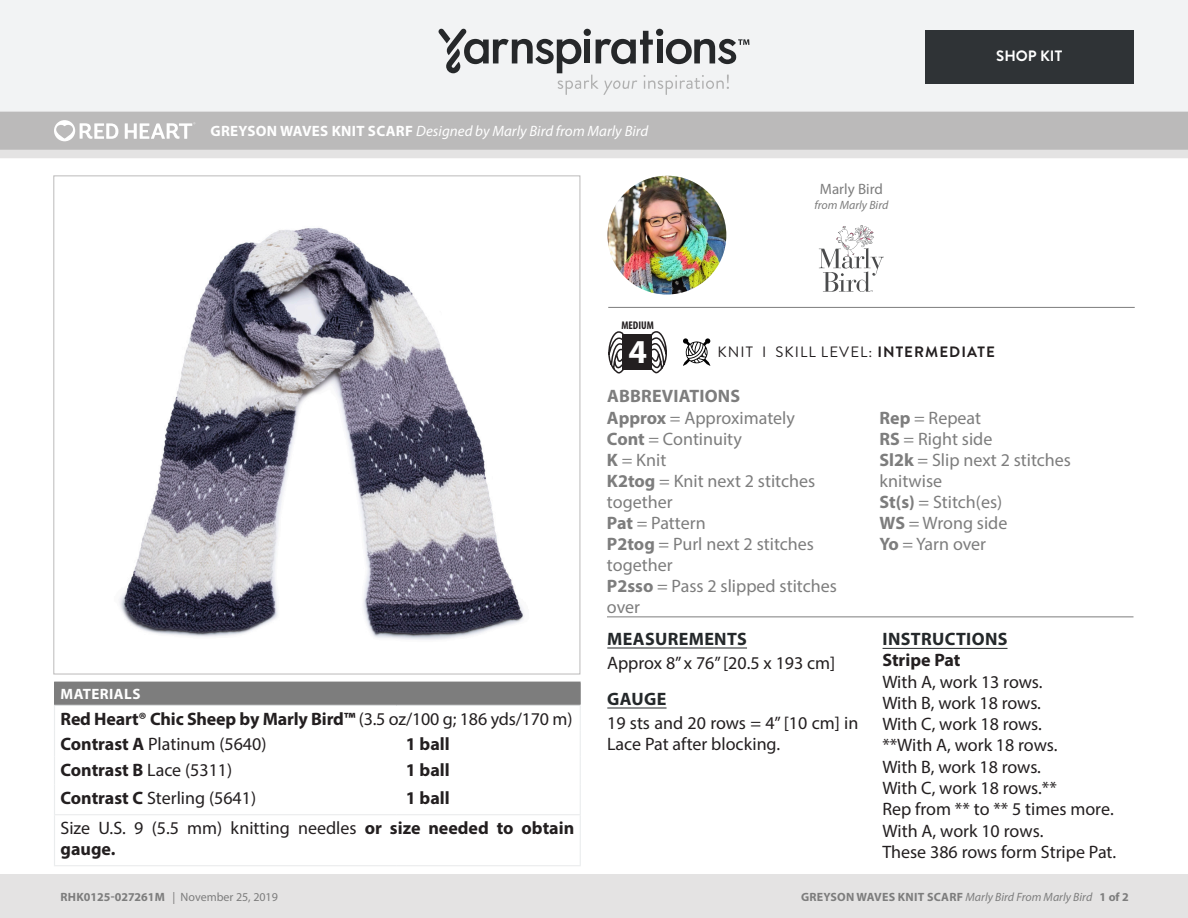
<style>
.page{position:relative;width:1188px;height:918px;background:#fff}
.page>*{position:absolute;margin:0;border:0;box-sizing:border-box;transform-origin:0 0}
.t1{font:700 33.6px "Myriad Pro";color:#fff}
.Abbreviations_-_With{font:18px/21px "Myriad Pro";color:#7d7d7d}
.Body_-__Color_coded{font:18px/21.3px "Myriad Pro";color:#231f20}
.Body_-__With_auto_st{font:18px/21px "Myriad Pro";color:#231f20}
.Material_-__Colors_i{font:18px "Myriad Pro";color:#231f20}
.Materials_-_Needle{font:18px/21px "Myriad Pro";color:#231f20}
.Materials_-_Brand{font:700 18px "Myriad Pro";letter-spacing:-.01em;color:#231f20}
.Body_-_HEADERS_-_Und{font:700 18px "Myriad Pro";letter-spacing:.02em;color:#24282a}
.Material_-__Colors_i-2{font:700 18px "Myriad Pro";color:#231f20}
.Abbreviations_-__Hea{font:700 18px "Myriad Pro";letter-spacing:.01em;color:#7d7d7d}
.t2{font:italic 15px "Myriad Pro";color:#fff}
.t3{font:15px "Brandon Grotesque";letter-spacing:.07em;color:#231f20}
.t4{font:15px "Myriad Pro";color:#7d7d7d}
.Materials_-__Header{font:700 15px "Myriad Pro";letter-spacing:.03em;color:#fff}
.t5{font:700 15px "Brandon Grotesque";color:#fff}
.t6{font:700 12px "Myriad Pro";letter-spacing:.02em;color:#7d7d7d}
.t7{font:12px "Myriad Pro";color:#7d7d7d}
.t8{font:italic 12px "Myriad Pro";color:#7d7d7d}
.t9{font:700 condensed 11.25px "Myriad Pro";color:#231f20}
.s1{font-weight:700;font-style:normal}
.s2{font-weight:700}
.s3{font-weight:400}
.s4{font-weight:700;color:#24282a}
.s5{font-weight:400;font-style:italic}
</style>
<div class="page">
<div style="left:0;top:150px;width:1188px;height:8px;background:#e4e3e3"></div>
<div style="left:0;top:112px;width:1188px;height:38px;background:#bbbaba"></div>
<div style="left:0;top:0;width:1188px;height:112px;background:#f2f3f4"></div>
<svg style="left:438px;top:29px;width:311px;height:66px"></svg>
<div style="left:0;top:875px;width:1188px;height:43px;background:#e4e3e3"></div>
<svg style="left:819px;top:225px;width:65px;height:67px"></svg>
<img style="left:608px;top:176px;width:118px;height:119px;border-radius:59px">
<svg style="left:54px;top:120px;width:64px;height:21px"></svg>
<svg style="left:125px;top:122px;width:70px;height:17px"></svg>
<svg style="left:683px;top:338px;width:27px;height:28px"></svg>
<svg style="left:608px;top:331px;width:16px;height:43px"></svg>
<svg style="left:651px;top:331px;width:16px;height:43px"></svg>
<div style="left:622px;top:334px;width:30px;height:36px;background:#231f20"></div>
<hr style="left:608px;top:307px;width:527px;height:1px;background:#7d7d7d">
<div style="left:925px;top:30px;width:209px;height:54px;background:#2f3336"></div>
<hr style="left:607px;top:616px;width:527px;height:1px;background:#7d7d7d">
<hr style="left:607px;top:648px;width:140px;height:1px;background:#24282a">
<hr style="left:607px;top:708px;width:60px;height:1px;background:#24282a">
<img style="left:119px;top:228px;width:405px;height:412px">
<div style="left:55px;top:682px;width:525px;height:23px;background:#7d7d7d"></div>
<hr style="left:54px;top:705px;width:342px;height:1px;background:#eaeced">
<hr style="left:396px;top:705px;width:185px;height:1px;background:#eaeced">
<svg style="left:54px;top:682px;width:1px;height:102px"></svg>
<svg style="left:580px;top:682px;width:1px;height:102px"></svg>
<hr style="left:54px;top:784px;width:1px;height:30px;background:#eaeced">
<hr style="left:580px;top:784px;width:1px;height:30px;background:#eaeced">
<hr style="left:54px;top:814px;width:342px;height:1px;background:#eaeced">
<hr style="left:54px;top:815px;width:1px;height:50px;background:#eaeced">
<hr style="left:396px;top:814px;width:185px;height:1px;background:#eaeced">
<hr style="left:580px;top:815px;width:1px;height:50px;background:#eaeced">
<hr style="left:54px;top:865px;width:342px;height:1px;background:#eaeced">
<hr style="left:396px;top:865px;width:185px;height:1px;background:#eaeced">
<hr style="left:883px;top:648px;width:125px;height:1px;background:#24282a">
<p class="t2" style="left:211px;top:122px;width:439px"><span class="s1">GREYSON WAVES KNIT SCARF</span> Designed by Marly Bird from Marly Bird</p>
<p class="t4" style="left:820px;top:180px;width:64px">Marly Bird</p>
<p class="t8" style="left:814px;top:198px;width:75px">from Marly Bird</p>
<p class="t5" style="left:996px;top:46px;width:67px">SHOP KIT</p>
<p class="t9" style="left:621px;top:318px;width:34px">MEDIUM</p>
<h1 class="t1" style="left:629px;top:330px;width:20px">4</h1>
<p class="t3" style="left:717px;top:341px;width:279px">KNIT I SKILL LEVEL: <span class="s2">INTERMEDIATE</span></p>
<p class="Materials_-__Header" style="left:61px;top:685px;width:81px">MATERIALS</p>
<p class="Materials_-_Brand" style="left:61px;top:707px;width:513px">Red Heart® Chic Sheep by Marly Bird™ <span class="s3">(3.5 oz/100 g; 186 yds/170 m)</span></p>
<p class="Material_-__Colors_i" style="left:61px;top:733px;width:208px"><span class="s2">Contrast A</span> Platinum (5640)</p>
<p class="Material_-__Colors_i-2" style="left:406px;top:733px;width:45px">1 ball</p>
<p class="Material_-__Colors_i" style="left:61px;top:759px;width:173px"><span class="s2">Contrast B</span> Lace (5311)</p>
<p class="Material_-__Colors_i-2" style="left:406px;top:758px;width:45px">1 ball</p>
<p class="Material_-__Colors_i" style="left:61px;top:787px;width:197px"><span class="s2">Contrast C</span> Sterling (5641)</p>
<p class="Material_-__Colors_i-2" style="left:406px;top:786px;width:45px">1 ball</p>
<p class="Materials_-_Needle" style="left:61px;top:817px;width:515px">Size U.S. 9 (5.5 mm) knitting needles <span class="s2">or size needed to obtain gauge.</span></p>
<p class="Abbreviations_-__Hea" style="left:607px;top:385px;width:135px">ABBREVIATIONS</p>
<p class="Abbreviations_-_With" style="left:607px;top:407px;width:189px"><span class="s2">Approx</span> = Approximately</p>
<p class="Abbreviations_-_With" style="left:607px;top:428px;width:136px"><span class="s2">Cont</span> = Continuity</p>
<p class="Abbreviations_-_With" style="left:607px;top:449px;width:61px"><span class="s2">K</span> = Knit</p>
<p class="Abbreviations_-_With" style="left:607px;top:470px;width:210px"><span class="s2">K2tog</span> = Knit next 2 stitches together</p>
<p class="Abbreviations_-_With" style="left:607px;top:512px;width:100px"><span class="s2">Pat</span> = Pattern</p>
<p class="Abbreviations_-_With" style="left:607px;top:533px;width:209px"><span class="s2">P2tog</span> = Purl next 2 stitches together</p>
<p class="Abbreviations_-_With" style="left:607px;top:575px;width:231px"><span class="s2">P2sso</span> = Pass 2 slipped stitches</p>
<p class="Abbreviations_-_With" style="left:607px;top:596px;width:35px">over</p>
<p class="Body_-_HEADERS_-_Und" style="left:607px;top:627px;width:141px">MEASUREMENTS</p>
<p class="Body_-__With_auto_st" style="left:607px;top:652px;width:230px">Approx 8” x 76” [20.5 x 193 cm]</p>
<p class="Body_-_HEADERS_-_Und" style="left:607px;top:687px;width:61px">GAUGE</p>
<p class="Body_-__With_auto_st" style="left:607px;top:712px;width:253px">19 sts and 20 rows = 4” [10 cm] in<br>Lace Pat after blocking.</p>
<p class="Abbreviations_-_With" style="left:880px;top:407px;width:103px"><span class="s2">Rep</span> = Repeat</p>
<p class="Abbreviations_-_With" style="left:880px;top:428px;width:114px"><span class="s2">RS</span> = Right side</p>
<p class="Abbreviations_-_With" style="left:880px;top:449px;width:193px"><span class="s2">Sl2k</span> = Slip next 2 stitches</p>
<p class="Abbreviations_-_With" style="left:880px;top:470px;width:64px">knitwise</p>
<p class="Abbreviations_-_With" style="left:880px;top:491px;width:124px"><span class="s2">St(s)</span> = Stitch(es)</p>
<p class="Abbreviations_-_With" style="left:880px;top:512px;width:129px"><span class="s2">WS</span> = Wrong side</p>
<p class="Abbreviations_-_With" style="left:880px;top:533px;width:108px"><span class="s2">Yo</span> = Yarn over</p>
<p class="Body_-__Color_coded" style="left:882px;top:628px;width:235px"><span class="s4">INSTRUCTIONS<br></span><span class="s2">Stripe Pat<br></span>With A, work 13 rows.<br>With B, work 18 rows.<br>With C, work 18 rows.<br>**With A, work 18 rows.<br>With B, work 18 rows.<br>With C, work 18 rows.**<br>Rep from ** to ** 5 times more.<br>With A, work 10 rows.<br>These 386 rows form Stripe Pat.</p>
<p class="t7" style="left:61px;top:889px;width:219px"><span class="s2">RHK0125-027261M</span> | November 25, 2019</p>
<p class="t6" style="left:801px;top:889px;width:329px">GREYSON WAVES KNIT SCARF <span class="s5">Marly Bird From Marly Bird</span> 1 of 2</p>
</div>
